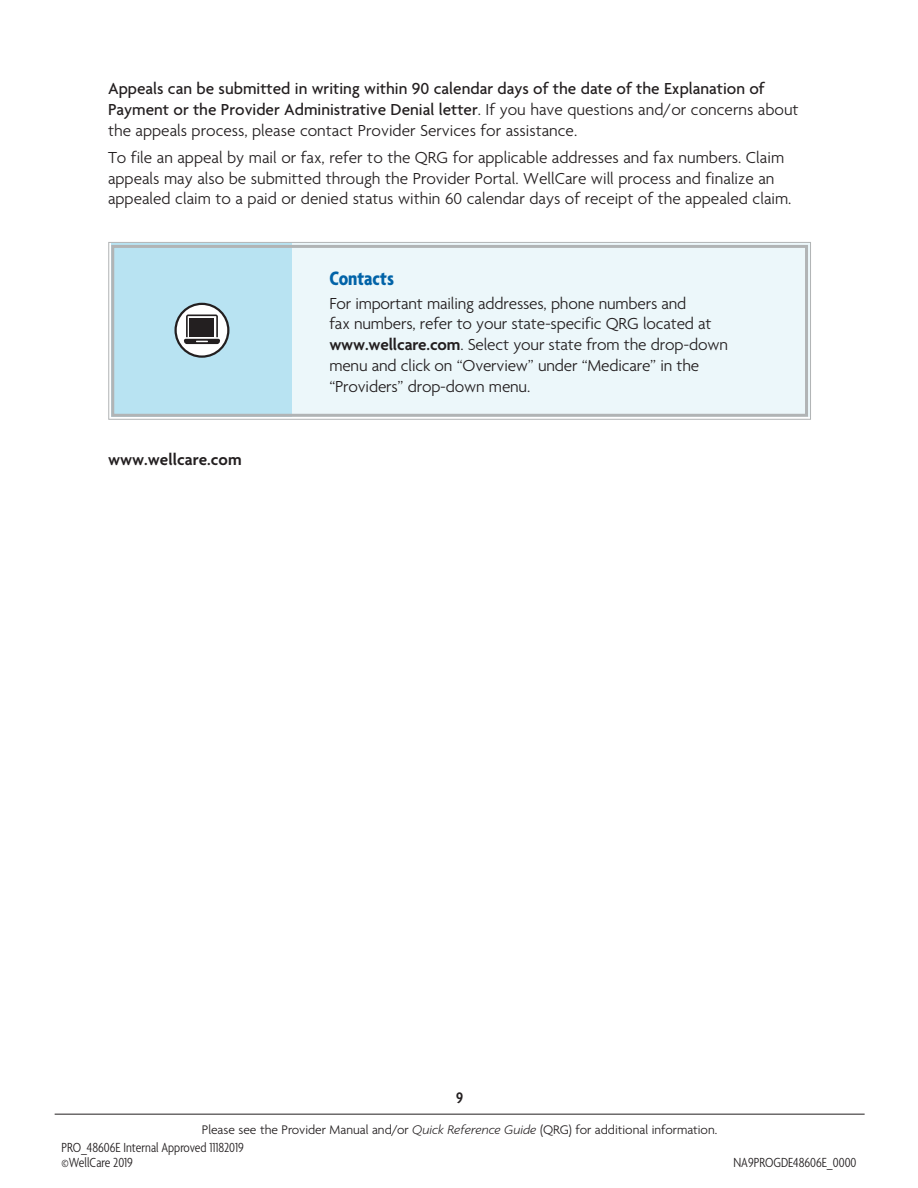
<style>
.page{position:relative;width:918px;height:1188px;background:#fff}
.page>*{position:absolute;margin:0;border:0;box-sizing:border-box;transform-origin:0 0}
.t1{font:700 condensed 21px "Agenda";color:#0163a8}
.t2{font:300 17.25px/20.7px "Agenda";color:#231f20}
.t3{font:500 17.25px/20.7px "Agenda";color:#231f20}
.t4{font:600 17.25px "Agenda";color:#231f20}
.t5{font:600 condensed 16.5px "Agenda";color:#231f20}
.t6{font:300 condensed 14.25px/15px "Agenda";color:#231f20}
.t7{font:300 13.5px "Agenda";color:#231f20}
.s1{font-weight:300}
.s2{font-weight:600}
.s3{font-style:italic}
</style>
<div class="page">
<hr style="left:55px;top:1114px;width:810px;height:1px;background:#231f20">
<svg style="left:108px;top:242px;width:703px;height:178px;background:#dff1f6"></svg>
<div style="left:111px;top:245px;width:697px;height:172px;border:3px solid #b1b4b5"></div>
<svg style="left:176px;top:304px;width:52px;height:53px"></svg>
<div style="left:174px;top:303px;width:55px;height:55px;border:2px solid #231f20;border-radius:50%"></div>
<svg style="left:183px;top:315px;width:38px;height:29px"></svg>
<div style="left:190px;top:318px;width:24px;height:18px;background:#231f20"></div>
<p class="t3" style="left:108px;top:78px;width:692px">Appeals can be submitted in writing within 90 calendar days of the date of the Explanation of<br>Payment or the Provider Administrative Denial letter<span class="s1">. If you have questions and/or concerns about the appeals process, please contact Provider Services for assistance.</span></p>
<p class="t2" style="left:108px;top:147px;width:685px">To file an appeal by mail or fax, refer to the QRG for applicable addresses and fax numbers. Claim appeals may also be submitted through the Provider Portal. WellCare will process and finalize an appealed claim to a paid or denied status within 60 calendar days of receipt of the appealed claim.</p>
<p class="t4" style="left:108px;top:449px;width:135px">www.wellcare.com</p>
<p class="t1" style="left:329px;top:265px;width:66px">Contacts</p>
<p class="t2" style="left:329px;top:293px;width:400px">For important mailing addresses, phone numbers and<br>fax numbers, refer to your state-specific QRG located at <span class="s2">www.wellcare.com</span>. Select your state from the drop-down menu and click on “Overview” under “Medicare” in the “Providers” drop-down menu.</p>
<p class="t5" style="left:456px;top:1088px;width:9px">9</p>
<p class="t7" style="left:202px;top:1122px;width:517px">Please see the Provider Manual and/or <span class="s3">Quick Reference Guide</span> (QRG) for additional information.</p>
<p class="t6" style="left:62px;top:1140px;width:184px">PRO_48606E Internal Approved 11182019 ©WellCare 2019</p>
<p class="t6" style="left:733px;top:1155px;width:125px">NA9PROGDE48606E_0000</p>
</div>
